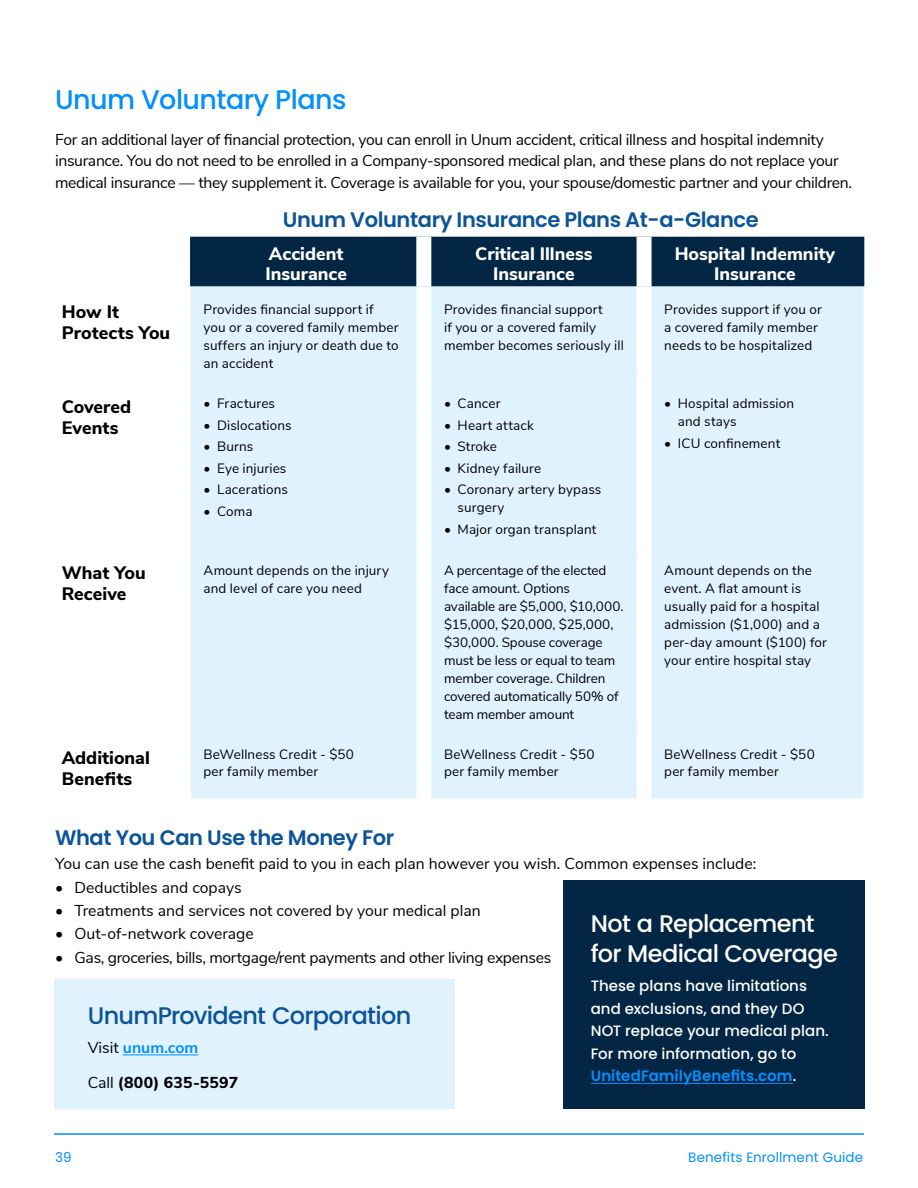
<style>
.page{position:relative;width:918px;height:1188px;background:#fff}
.page>*{position:absolute;margin:0;border:0;box-sizing:border-box;transform-origin:0 0}
.Subhead_1{font:500 27px "Poppins";letter-spacing:-.02em;color:#028fff}
.Callout_Head_Large{font:500 24px/30px "Poppins";letter-spacing:-.025em;color:#fff}
.Callout_Head_Large-2{font:500 24px "Poppins";letter-spacing:-.025em;color:#0c5497}
.Subhead_2{font:600 21px "Poppins";letter-spacing:-.02em;color:#0c5497}
.Body_Copy{font:800 18px/19.5px "Nunito Sans";color:#fff;text-align:center}
.Table_Text{font:800 18px/21px "Nunito Sans";color:#000}
.Body_Copy-2{font:15.75px/21.8px "Nunito Sans";letter-spacing:-.02em;color:#000}
.Body_Copy-3{font:15.75px "Nunito Sans";color:#000}
.Body_Copy-4{font:800 15.75px "Nunito Sans";letter-spacing:.015em;color:#000}
.Body_Copy-5{font:700 15.75px "Nunito Sans";color:#028fff}
.Callout_Body{font:500 15px/22.5px "Poppins";color:#fff}
.Table_Text-2{font:13.5px/18px "Nunito Sans";letter-spacing:.01em;color:#000}
.Table_Text-3{font:13.5px/18px "Nunito Sans";letter-spacing:-.01em;color:#000}
.t1{font:13.5px "Poppins";letter-spacing:.01em;color:#028fff}
.s1{font-weight:600;color:#028fff}
.s2{font-weight:400;color:#000}
.s3{font-weight:400}
</style>
<div class="page">
<hr style="left:54px;top:1133px;width:810px;height:2px;background:#028fff">
<div style="left:190px;top:237px;width:674px;height:50px;background:#032644"></div>
<div style="left:191px;top:287px;width:673px;height:511px;background:#e1f2ff"></div>
<div style="left:416px;top:287px;width:15px;height:94px;background:#fff"></div>
<div style="left:637px;top:287px;width:15px;height:94px;background:#fff"></div>
<div style="left:416px;top:381px;width:15px;height:166px;background:#fff"></div>
<div style="left:637px;top:381px;width:15px;height:166px;background:#fff"></div>
<div style="left:416px;top:547px;width:15px;height:185px;background:#fff"></div>
<div style="left:637px;top:547px;width:15px;height:185px;background:#fff"></div>
<div style="left:416px;top:732px;width:15px;height:66px;background:#fff"></div>
<div style="left:637px;top:732px;width:15px;height:66px;background:#fff"></div>
<div style="left:416px;top:237px;width:15px;height:50px;background:#fff"></div>
<div style="left:637px;top:237px;width:15px;height:50px;background:#fff"></div>
<div style="left:564px;top:880px;width:301px;height:228px;background:#032644"></div>
<hr style="left:591px;top:1083px;width:202px;height:1px;background:#028fff">
<div style="left:54px;top:979px;width:400px;height:129px;background:#e1f2ff"></div>
<hr style="left:123px;top:1055px;width:75px;height:1px;background:#028fff">
<p class="Subhead_1" style="left:55px;top:84px;width:293px">Unum Voluntary Plans</p>
<p class="Body_Copy-2" style="left:55px;top:127px;width:799px">For an additional layer of financial protection, you can enroll in Unum accident, critical illness and hospital indemnity insurance. You do not need to be enrolled in a Company-sponsored medical plan, and these plans do not replace your medical insurance — they supplement it. Coverage is available for you, your spouse/domestic partner and your children.</p>
<p class="Subhead_2" style="left:283px;top:208px;width:477px">Unum Voluntary Insurance Plans At-a-Glance</p>
<p class="Body_Copy" style="left:265px;top:243px;width:83px;text-align:left">Accident<br>Insurance</p>
<p class="Body_Copy" style="left:475px;top:243px;width:119px">Critical Illness<br>Insurance</p>
<p class="Body_Copy" style="left:675px;top:243px;width:162px">Hospital Indemnity<br>Insurance</p>
<p class="Table_Text" style="left:62px;top:300px;width:110px">How It<br>Protects You</p>
<p class="Table_Text-2" style="left:204px;top:299px;width:197px">Provides financial support if you or a covered family member suffers an injury or death due to an accident</p>
<p class="Table_Text-2" style="left:444px;top:299px;width:181px">Provides financial support<br>if you or a covered family member becomes seriously ill</p>
<p class="Table_Text-2" style="left:664px;top:299px;width:159px">Provides support if you or a covered family member needs to be hospitalized</p>
<p class="Table_Text" style="left:62px;top:395px;width:71px">Covered<br>Events</p>
<p class="Table_Text-2" style="left:204px;top:394px;width:73px">• Fractures</p>
<p class="Table_Text-2" style="left:444px;top:394px;width:58px">• Cancer</p>
<p class="Table_Text-2" style="left:444px;top:415px;width:91px">• Heart attack</p>
<p class="Table_Text-2" style="left:444px;top:437px;width:54px">• Stroke</p>
<p class="Table_Text-2" style="left:444px;top:458px;width:99px">• Kidney failure</p>
<p class="Table_Text-2" style="left:458px;top:480px;width:145px;text-indent:-14px">• Coronary artery bypass surgery</p>
<p class="Table_Text-2" style="left:444px;top:519px;width:154px">• Major organ transplant</p>
<p class="Table_Text-2" style="left:678px;top:394px;width:118px;text-indent:-14px">• Hospital admission and stays</p>
<p class="Table_Text-2" style="left:664px;top:433px;width:117px">• ICU confinement</p>
<p class="Table_Text-2" style="left:204px;top:415px;width:90px">• Dislocations</p>
<p class="Table_Text-2" style="left:204px;top:437px;width:51px">• Burns</p>
<p class="Table_Text-2" style="left:204px;top:458px;width:84px">• Eye injuries</p>
<p class="Table_Text-2" style="left:204px;top:480px;width:86px">• Lacerations</p>
<p class="Table_Text-2" style="left:204px;top:501px;width:50px">• Coma</p>
<p class="Table_Text" style="left:62px;top:561px;width:85px">What You<br>Receive</p>
<p class="Table_Text-2" style="left:204px;top:560px;width:187px">Amount depends on the injury and level of care you need</p>
<p class="Table_Text-3" style="left:444px;top:560px;width:181px">A percentage of the elected face amount. Options available are $5,000, $10,000. $15,000, $20,000, $25,000, $30,000. Spouse coverage must be less or equal to team member coverage. Children covered automatically 50% of team member amount</p>
<p class="Table_Text-2" style="left:664px;top:560px;width:164px">Amount depends on the event. A flat amount is usually paid for a hospital admission ($1,000) and a per-day amount ($100) for your entire hospital stay</p>
<p class="Table_Text" style="left:62px;top:746px;width:90px">Additional<br>Benefits</p>
<p class="Table_Text-2" style="left:204px;top:745px;width:152px;line-height:16.5px">BeWellness Credit - $50 per family member</p>
<p class="Table_Text-2" style="left:444px;top:745px;width:152px;line-height:16.5px">BeWellness Credit - $50 per family member</p>
<p class="Table_Text-2" style="left:664px;top:745px;width:152px;line-height:16.5px">BeWellness Credit - $50 per family member</p>
<p class="Subhead_2" style="left:55px;top:825px;width:341px">What You Can Use the Money For</p>
<p class="Body_Copy-3" style="left:55px;top:852px;width:703px">You can use the cash benefit paid to you in each plan however you wish. Common expenses include:</p>
<p class="Body_Copy-3" style="left:55px;top:876px;width:188px">• Deductibles and copays</p>
<p class="Body_Copy-3" style="left:55px;top:899px;width:427px">• Treatments and services not covered by your medical plan</p>
<p class="Body_Copy-3" style="left:55px;top:923px;width:200px">• Out-of-network coverage</p>
<p class="Body_Copy-2" style="left:55px;top:946px;width:498px">• Gas, groceries, bills, mortgage/rent payments and other living expenses</p>
<p class="Callout_Head_Large" style="left:591px;top:909px;width:249px">Not a Replacement for Medical Coverage</p>
<p class="Callout_Body" style="left:591px;top:975px;width:240px">These plans have limitations and exclusions, and they DO<br>NOT replace your medical plan.<br>For more information, go to<br><span class="s1">UnitedFamilyBenefits.com</span>.</p>
<p class="Callout_Head_Large-2" style="left:88px;top:1002px;width:325px">UnumProvident Corporation</p>
<p class="Body_Copy-5" style="left:88px;top:1036px;width:112px"><span class="s2">Visit</span> unum.com</p>
<p class="Body_Copy-4" style="left:88px;top:1071px;width:152px"><span class="s3">Call</span> (800) 635-5597</p>
<p class="t1" style="left:55px;top:1149px;width:18px">39</p>
<p class="t1" style="left:688px;top:1149px;width:176px">Benefits Enrollment Guide</p>
</div>
